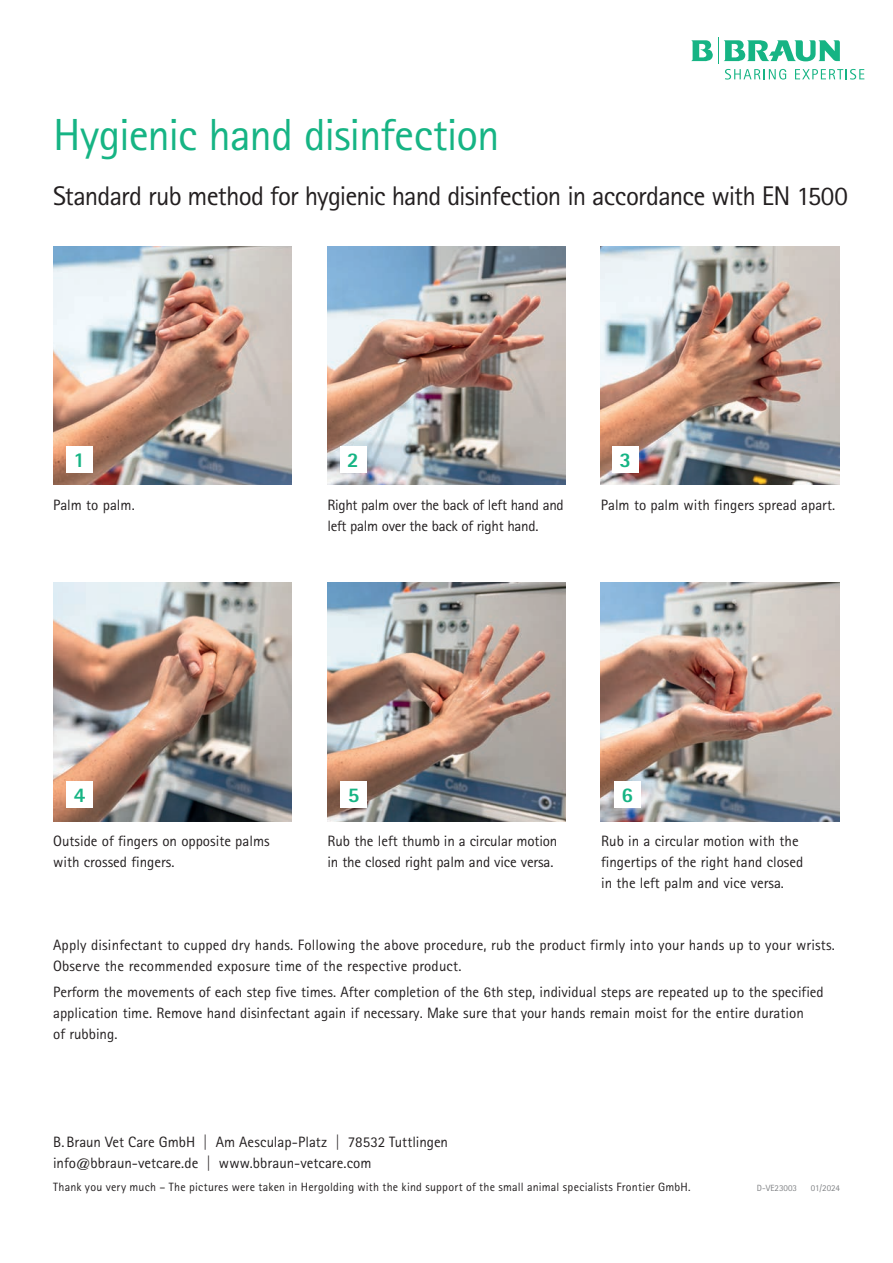
<style>
.page{position:relative;width:893px;height:1263px;background:#fff}
.page>*{position:absolute;margin:0;border:0;box-sizing:border-box;transform-origin:0 0}
.t1{font:45px "Rotis Sans Serif Pro";letter-spacing:-.025em;color:#16b484}
.t2{font:27px "Rotis Sans Serif Pro";letter-spacing:-.03em;color:#231f20}
.t3{font:800 21px "Rotis Sans Serif Pro";color:#16b484}
.t4{font:15px/21px "Rotis Sans Serif Pro";color:#231f20}
.t5{font:15px/21px "Rotis Sans Serif Pro";letter-spacing:-.02em;color:#231f20}
.t6{font:12px "Rotis Sans Serif Pro";letter-spacing:.02em;color:#231f20}
.t7{font:9px "Rotis Sans Serif Pro";color:#808285}
</style>
<div class="page">
<img style="left:53px;top:246px;width:239px;height:239px">
<img style="left:53px;top:583px;width:239px;height:238px">
<img style="left:327px;top:583px;width:239px;height:238px">
<img style="left:601px;top:583px;width:238px;height:238px">
<img style="left:327px;top:246px;width:239px;height:239px">
<img style="left:601px;top:246px;width:238px;height:239px">
<div style="left:66px;top:446px;width:26px;height:27px;background:#fff"></div>
<div style="left:340px;top:446px;width:26px;height:27px;background:#fff"></div>
<div style="left:612px;top:446px;width:27px;height:27px;background:#fff"></div>
<div style="left:67px;top:781px;width:26px;height:27px;background:#fff"></div>
<div style="left:340px;top:781px;width:27px;height:27px;background:#fff"></div>
<div style="left:614px;top:781px;width:27px;height:27px;background:#fff"></div>
<svg style="left:691px;top:37px;width:173px;height:43px"></svg>
<h1 class="t1" style="left:53px;top:108px;width:448px">Hygienic hand disinfection</h1>
<h2 class="t2" style="left:53px;top:180px;width:796px">Standard rub method for hygienic hand disinfection in accordance with EN 1500</h2>
<h3 class="t3" style="left:73px;top:446px;width:13px">1</h3>
<h3 class="t3" style="left:347px;top:446px;width:13px">2</h3>
<h3 class="t3" style="left:620px;top:446px;width:13px">3</h3>
<p class="t4" style="left:53px;top:494px;width:83px">Palm to palm.</p>
<p class="t5" style="left:327px;top:494px;width:238px">Right palm over the back of left hand and left palm over the back of right hand.</p>
<p class="t4" style="left:601px;top:494px;width:236px">Palm to palm with fingers spread apart.</p>
<h3 class="t3" style="left:74px;top:781px;width:13px">4</h3>
<h3 class="t3" style="left:348px;top:781px;width:13px">5</h3>
<h3 class="t3" style="left:622px;top:781px;width:13px">6</h3>
<p class="t4" style="left:53px;top:831px;width:218px">Outside of fingers on opposite palms with crossed fingers.</p>
<p class="t4" style="left:327px;top:831px;width:232px">Rub the left thumb in a circular motion in the closed right palm and vice versa.</p>
<p class="t4" style="left:601px;top:831px;width:204px">Rub in a circular motion with the fingertips of the right hand closed in the left palm and vice versa.</p>
<p class="t4" style="left:53px;top:935px;width:783px">Apply disinfectant to cupped dry hands. Following the above procedure, rub the product firmly into your hands up to your wrists.<br>Observe the recommended exposure time of the respective product.</p>
<p class="t4" style="left:53px;top:981px;width:772px">Perform the movements of each step five times. After completion of the 6th step, individual steps are repeated up to the specified application time. Remove hand disinfectant again if necessary. Make sure that your hands remain moist for the entire duration<br>of rubbing.</p>
<p class="t4" style="left:53px;top:1131px;width:396px">B.Braun Vet Care GmbH | Am Aesculap-Platz | 78532 Tuttlingen info@bbraun-vetcare.de | www.bbraun-vetcare.com</p>
<p class="t6" style="left:53px;top:1180px;width:639px">Thank you very much – The pictures were taken in Hergolding with the kind support of the small animal specialists Frontier GmbH.</p>
<p class="t7" style="left:757px;top:1183px;width:42px">D-VE23003</p>
<p class="t7" style="left:811px;top:1183px;width:31px">01/2024</p>
</div>
